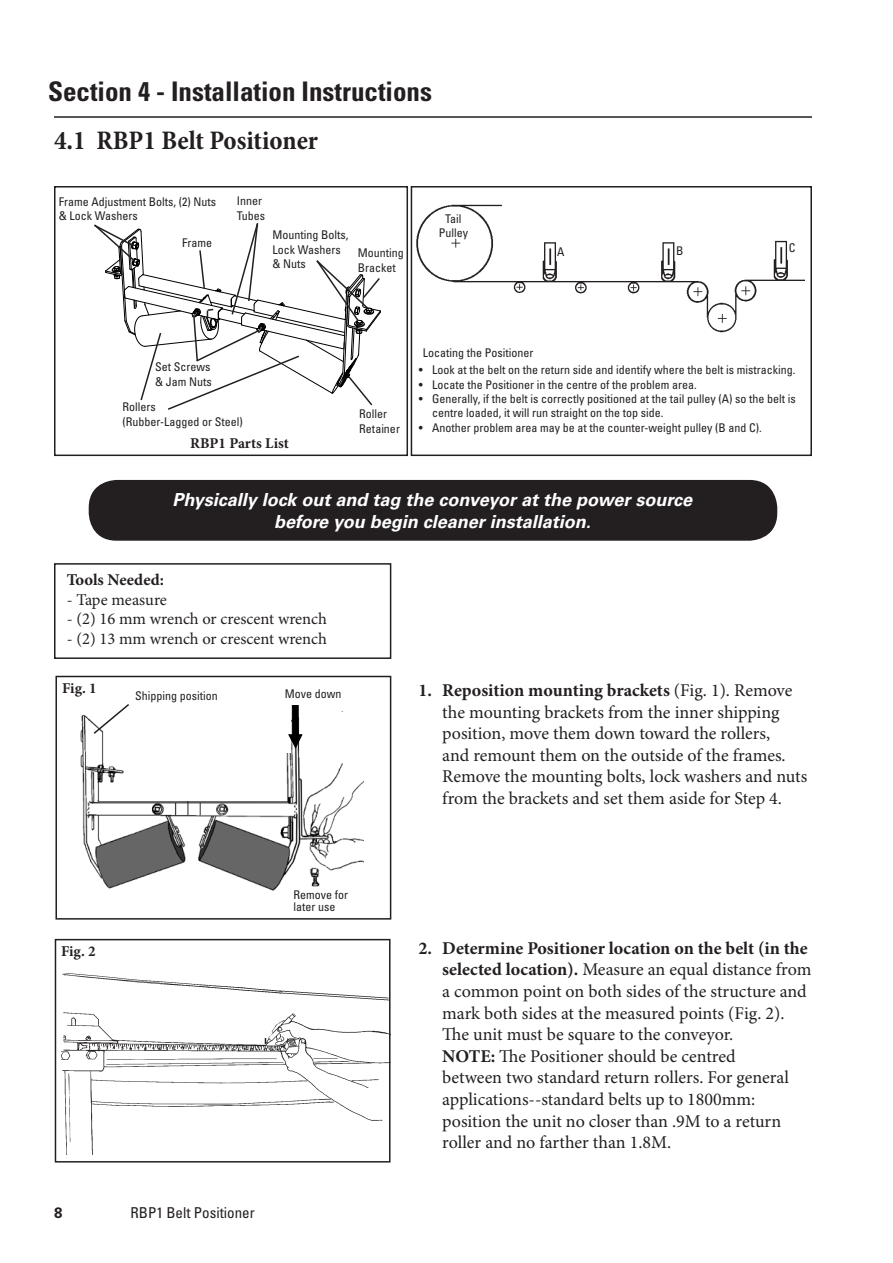
<style>
.page{position:relative;width:893px;height:1263px;background:#fff}
.page>*{position:absolute;margin:0;border:0;box-sizing:border-box;transform-origin:0 0}
.t1{font:700 condensed 27px "Univers LT Std";color:#231f20}
.t2{font:700 condensed 27px "Minion Pro";letter-spacing:-.005em;color:#231f20}
.t3{font:18px/21.6px "Minion Pro";letter-spacing:-.005em;color:#231f20}
.t4{font:italic 700 18px/21.6px "Univers LT Std";color:#fff;text-align:center}
.t5{font:16.5px "Minion Pro";color:#231f20}
.t6{font:700 16.5px "Minion Pro";letter-spacing:.005em;color:#231f20}
.t7{font:700 15px "Minion Pro";color:#231f20}
.t8{font:condensed 15px "Univers LT Std";color:#231f20}
.t9{font:700 15px "Univers LT Std";color:#231f20}
.t10{font:condensed 12px/14.4px "Univers LT Std";color:#231f20}
.s1{font-weight:700}
</style>
<div class="page">
<hr style="left:54px;top:116px;width:758px;height:2px;background:#231f20">
<div style="left:89px;top:481px;width:687px;height:59px;background:#231f20;border-radius:27px"></div>
<div style="left:89px;top:480px;width:688px;height:61px;border:2px solid #231f20;border-radius:27px"></div>
<img style="left:416px;top:204px;width:389px;height:128px">
<div style="left:411px;top:186px;width:401px;height:270px;border:2px solid #231f20"></div>
<img style="left:80px;top:711px;width:284px;height:180px">
<svg style="left:92px;top:704px;width:39px;height:31px"></svg>
<div style="left:55px;top:676px;width:336px;height:243px;border:2px solid #231f20"></div>
<img style="left:61px;top:973px;width:327px;height:181px">
<div style="left:55px;top:939px;width:336px;height:223px;border:2px solid #231f20"></div>
<svg style="left:188px;top:801px;width:1px;height:14px"></svg>
<div style="left:275px;top:706px;width:16px;height:46px;background:#fff"></div>
<div style="left:292px;top:705px;width:6px;height:31px;background:#000;border:1px solid #000"></div>
<svg style="left:288px;top:724px;width:14px;height:25px"></svg>
<div style="left:54px;top:563px;width:337px;height:96px;border:2px solid #231f20"></div>
<div style="left:54px;top:186px;width:354px;height:270px;border:2px solid #231f20"></div>
<svg style="left:94px;top:223px;width:287px;height:187px"></svg>
<h1 class="t1" style="left:48px;top:74px;width:385px">Section 4 - Installation Instructions</h1>
<h1 class="t2" style="left:54px;top:124px;width:266px">4.1 RBP1 Belt Positioner</h1>
<p class="t10" style="left:59px;top:194px;width:159px">Frame Adjustment Bolts, (2) Nuts &amp; Lock Washers</p>
<p class="t10" style="left:182px;top:235px;width:31px">Frame</p>
<p class="t10" style="left:237px;top:194px;width:30px">Inner<br>Tubes</p>
<p class="t10" style="left:272px;top:228px;width:77px">Mounting Bolts,<br>Lock Washers &amp; Nuts</p>
<p class="t10" style="left:358px;top:246px;width:47px">Mounting<br>Bracket</p>
<p class="t10" style="left:439px;top:211px;width:31px;text-align:center">Tail<br>Pulley</p>
<p class="t10" style="left:557px;top:244px;width:9px">A</p>
<p class="t10" style="left:676px;top:244px;width:9px">B</p>
<p class="t10" style="left:789px;top:240px;width:8px">C</p>
<p class="t10" style="left:155px;top:360px;width:58px">Set Screws &amp; Jam Nuts</p>
<p class="t10" style="left:123px;top:400px;width:122px">Rollers<br>(Rubber-Lagged or Steel)</p>
<p class="t7" style="left:190px;top:434px;width:100px">RBP1 Parts List</p>
<p class="t10" style="left:359px;top:407px;width:42px">Roller<br>Retainer</p>
<p class="t10" style="left:423px;top:345px;width:112px">Locating the Positioner</p>
<p class="t10" style="left:419px;top:362px;width:378px">• Look at the belt on the return side and identify where the belt is mistracking.</p>
<p class="t10" style="left:419px;top:377px;width:280px">• Locate the Positioner in the centre of the problem area.</p>
<p class="t10" style="left:432px;top:391px;width:365px;text-indent:-14px">• Generally, if the belt is correctly positioned at the tail pulley (A) so the belt is centre loaded, it will run straight on the top side.</p>
<p class="t10" style="left:419px;top:420px;width:344px">• Another problem area may be at the counter-weight pulley (B and C).</p>
<p class="t4" style="left:172px;top:489px;width:521px">Physically lock out and tag the conveyor at the power source before you begin cleaner installation.</p>
<p class="t6" style="left:67px;top:570px;width:99px">Tools Needed:</p>
<p class="t5" style="left:67px;top:589px;width:102px">- Tape measure</p>
<p class="t5" style="left:67px;top:609px;width:262px">- (2) 16 mm wrench or crescent wrench</p>
<p class="t5" style="left:67px;top:629px;width:262px">- (2) 13 mm wrench or crescent wrench</p>
<p class="t7" style="left:62px;top:679px;width:36px">Fig. 1</p>
<p class="t10" style="left:135px;top:689px;width:84px">Shipping position</p>
<p class="t10" style="left:285px;top:686px;width:58px">Move down</p>
<p class="t10" style="left:293px;top:889px;width:56px;line-height:12px">Remove for later use</p>
<p class="t3" style="left:442px;top:680px;width:367px;text-indent:-24px"><span class="s1">1. Reposition mounting brackets</span> (Fig. 1). Remove the mounting brackets from the inner shipping position, move them down toward the rollers,<br>and remount them on the outside of the frames.<br>Remove the mounting bolts, lock washers and nuts from the brackets and set them aside for Step 4.</p>
<p class="t7" style="left:61px;top:942px;width:36px">Fig. 2</p>
<p class="t3" style="left:442px;top:938px;width:371px;text-indent:-24px"><span class="s1">2. Determine Positioner location on the belt (in the selected location).</span> Measure an equal distance from a common point on both sides of the structure and mark both sides at the measured points (Fig. 2).<br>The unit must be square to the conveyor.<br><span class="s1">NOTE:</span> The Positioner should be centred<br>between two standard return rollers. For general applications--standard belts up to 1800mm: position the unit no closer than .9M to a return roller and no farther than 1.8M.</p>
<p class="t9" style="left:54px;top:1204px;width:10px">8</p>
<p class="t8" style="left:130px;top:1203px;width:126px">RBP1 Belt Positioner</p>
</div>
